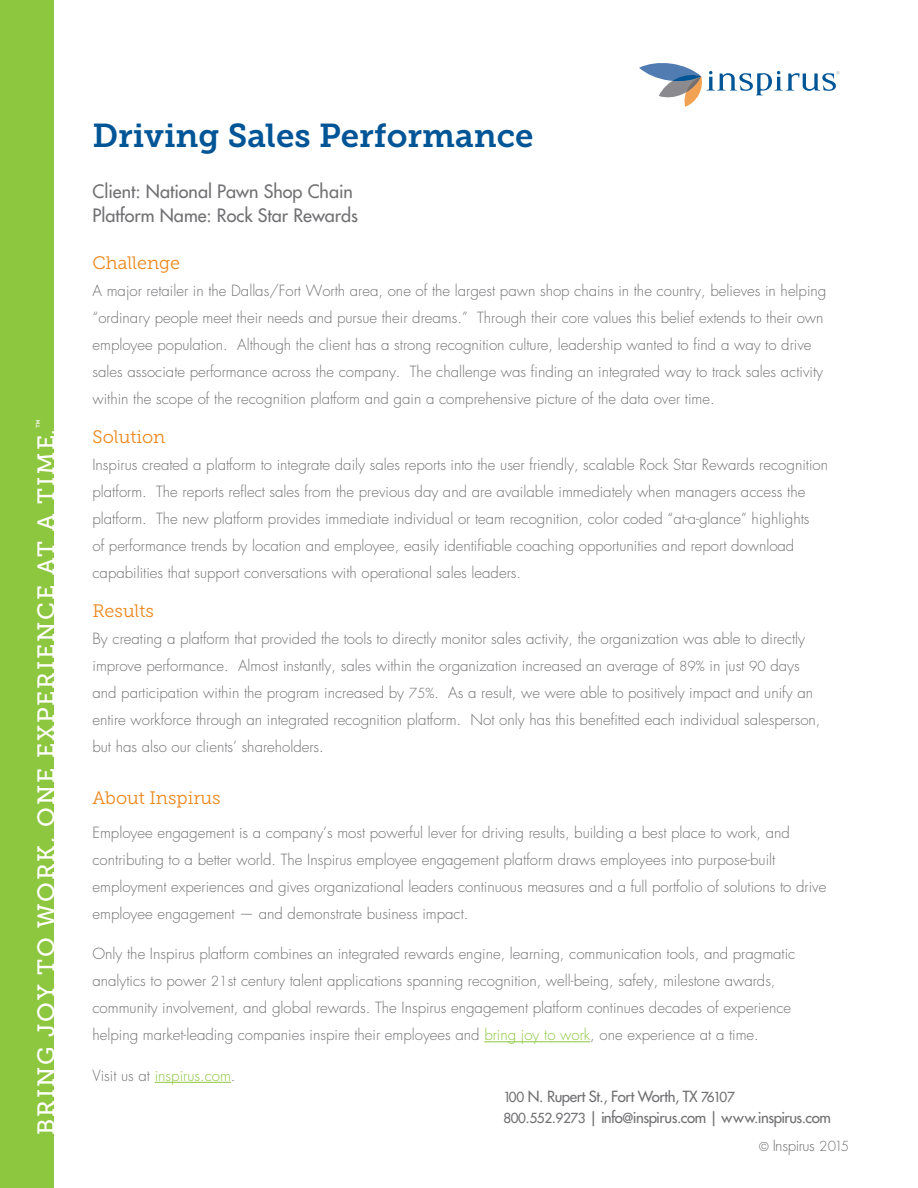
<style>
.page{position:relative;width:918px;height:1188px;background:#fff}
.page>*{position:absolute;margin:0;border:0;box-sizing:border-box;transform-origin:0 0}
.t1{font:33px "Museo Slab 700";color:#005596}
.t2{font:24px "Museo Slab 500";letter-spacing:.08em;color:#fff}
.t3{font:21px "Formata";color:#fff}
.t4{font:18px/24px "Futura";color:#717073}
.t5{font:18px "Museo Slab 300";color:#ec881d}
.t6{font:300 15px/27px "Futura";color:#717073}
.t7{font:15px/21px "Futura";letter-spacing:-.03em;color:#717073}
.t8{font:300 15px "Futura";color:#8dc63f}
.t9{font:300 15px "Futura";letter-spacing:-.02em;color:#717073}
.t10{font:9px "Museo Slab 500";color:#fff}
.s1{font-size:21px}
.s2{font-size:13.5px}
.s3{color:#8dc63f}
.s4{color:#717073}
.s5{font-size:12px}
</style>
<div class="page">
<hr style="left:484px;top:1041px;width:106px;height:1px;background:#8dc63f">
<hr style="left:155px;top:1082px;width:76px;height:1px;background:#8dc63f">
<svg style="left:639px;top:63px;width:201px;height:44px"></svg>
<div style="left:0;top:0;width:54px;height:1188px;background:#8dc63f"></div>
<p class="t10" style="left:34px;top:428px;width:10px;rotate:-90deg">™</p>
<h2 class="t2" style="left:33px;top:1135px;width:707px;rotate:-90deg">BRING JOY TO WORK, ONE EXPERIENCE AT A TIME<span class="s1">.</span></h2>
<h3 class="t3" style="left:48px;top:1088px;width:14px">1</h3>
<h1 class="t1" style="left:92px;top:117px;width:443px">Driving Sales Performance</h1>
<p class="t4" style="left:92px;top:180px;width:267px">Client: National Pawn Shop Chain<br>Platform Name: Rock Star Rewards</p>
<p class="t5" style="left:92px;top:253px;width:89px">Challenge</p>
<p class="t6" style="left:92px;top:277px;width:735px">A major retailer in the Dallas/Fort Worth area, one of the largest pawn shop chains in the country, believes in helping “ordinary people meet their needs and pursue their dreams.” Through their core values this belief extends to their own employee population. Although the client has a strong recognition culture, leadership wanted to find a way to drive sales associate performance across the company. The challenge was finding an integrated way to track sales activity within the scope of the recognition platform and gain a comprehensive picture of the data over time.</p>
<p class="t5" style="left:92px;top:427px;width:74px">Solution</p>
<p class="t6" style="left:92px;top:451px;width:737px">Inspirus created a platform to integrate daily sales reports into the user friendly, scalable Rock Star Rewards recognition platform. The reports reflect sales from the previous day and are available immediately when managers access the platform. The new platform provides immediate individual or team recognition, color coded “at-a-glance” highlights<br>of performance trends by location and employee, easily identifiable coaching opportunities and report download capabilities that support conversations with operational sales leaders.</p>
<p class="t5" style="left:92px;top:601px;width:63px">Results</p>
<p class="t6" style="left:92px;top:625px;width:730px">By creating a platform that provided the tools to directly monitor sales activity, the organization was able to directly improve performance. Almost instantly, sales within the organization increased an average of <span class="s2">89%</span> in just <span class="s2">90</span> days and participation within the program increased by <span class="s2">75%</span>. As a result, we were able to positively impact and unify an entire workforce through an integrated recognition platform. Not only has this benefitted each individual salesperson, but has also our clients’ shareholders.</p>
<p class="t5" style="left:92px;top:788px;width:130px">About Inspirus</p>
<p class="t6" style="left:92px;top:819px;width:735px">Employee engagement is a company’s most powerful lever for driving results, building a best place to work, and contributing to a better world. The Inspirus employee engagement platform draws employees into purpose-built employment experiences and gives organizational leaders continuous measures and a full portfolio of solutions to drive employee engagement — and demonstrate business impact.</p>
<p class="t6" style="left:92px;top:941px;width:704px">Only the Inspirus platform combines an integrated rewards engine, learning, communication tools, and pragmatic analytics to power <span class="s2">21</span>st century talent applications spanning recognition, well-being, safety, milestone awards, community involvement, and global rewards. The Inspirus engagement platform continues decades of experience helping market-leading companies inspire their employees and <span class="s3">bring joy to work</span>, one experience at a time.</p>
<p class="t8" style="left:92px;top:1066px;width:145px"><span class="s4">Visit us at</span> inspirus.com<span class="s4">.</span></p>
<p class="t7" style="left:503px;top:1086px;width:329px"><span class="s2">100</span> N. Rupert St., Fort Worth, TX <span class="s2">76107<br>800</span>.<span class="s2">552</span>.<span class="s2">9273</span> | info<span class="s2">@</span>inspirus.com | www.inspirus.com</p>
<p class="t9" style="left:759px;top:1137px;width:92px"><span class="s5">©</span> Inspirus <span class="s2">2015</span></p>
</div>
